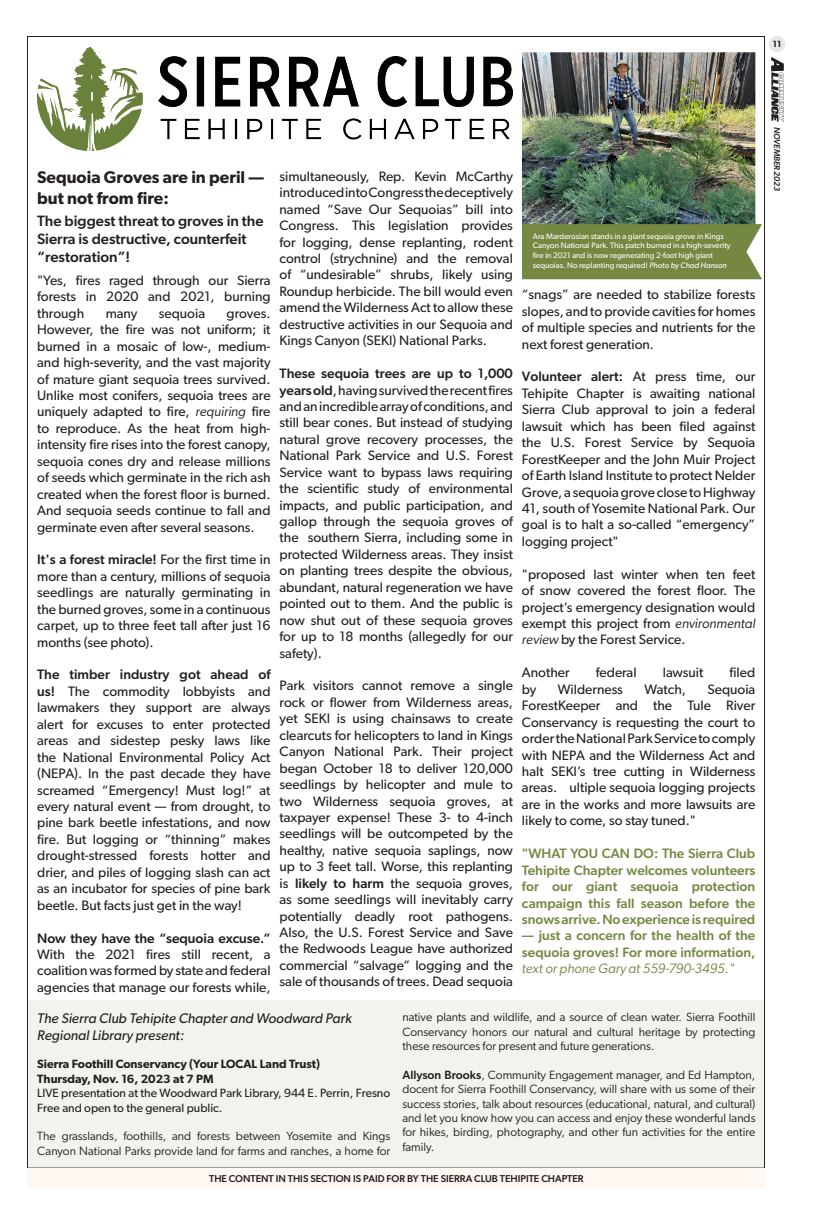
<style>
.page{position:relative;width:819px;height:1224px;background:#fff}
.page>*{position:absolute;margin:0;border:0;box-sizing:border-box;transform-origin:0 0}
.Sierra_Club_Body{font:600 17px/20.4px "Gibson";color:#231f20}
.Sierra_Club_Body-2{font:500 15px/18px "Gibson";color:#231f20}
.Photos_By{font:italic 14px/16.8px "Gibson";color:#231f20}
.Sierra_Club_Body-3{font:13.7px/16.4px "Gibson";color:#231f20;text-align:justify}
.Sierra_Club_Body-4{font:500 13.7px/16.4px "Gibson";color:#758842;text-align:justify}
.Sierra_Club_Body-5{font:12px/14.4px "Gibson";color:#231f20;text-align:justify}
.Sierra_Club_Body-6{font:12px "Gibson";color:#231f20}
.Sierra_Club_Body-7{font:600 12px "Gibson";color:#231f20}
.Section_Paid_for_Title{font:500 10px "Gibson";color:#231f20}
.t1{font:600 9px "Gibson";color:#231f20}
.t2{font:italic 500 8.5px "Gibson";letter-spacing:-.005em;color:#231f20}
.Photos_By-2{font:8px/9.6px "Gibson";color:#fff}
.s1{font-style:italic}
.s2{font-weight:500}
.s3{font-weight:400;font-style:italic}
</style>
<div class="page">
<svg style="left:771px;top:57px;width:13px;height:65px"></svg>
<div style="left:769px;top:36px;width:16px;height:16px;background:#e6e7e9;border-radius:50%"></div>
<div style="left:28px;top:1001px;width:737px;height:166px;background:#f2f3ed"></div>
<img style="left:37px;top:47px;width:475px;height:103px">
<div style="left:28px;top:1169px;width:737px;height:19px;background:#fff8f2"></div>
<img style="left:522px;top:52px;width:233px;height:172px">
<div style="left:522px;top:224px;width:240px;height:55px;background:#758842"></div>
<p class="t1" style="left:773px;top:38px;width:10px">11</p>
<p class="Sierra_Club_Body" style="left:37px;top:167px;width:229px">Sequoia Groves are in peril — but not from fire:</p>
<p class="Sierra_Club_Body-2" style="left:37px;top:212px;width:228px">The biggest threat to groves in the<br>Sierra is destructive, counterfeit “restoration”!</p>
<p class="Sierra_Club_Body-3" style="left:37px;top:272px;width:235px">"Yes, fires raged through our Sierra forests in 2020 and 2021, burning through</p>
<p class="Sierra_Club_Body-3" style="left:106px;top:305px;width:33px">many</p>
<p class="Sierra_Club_Body-3" style="left:159px;top:305px;width:48px">sequoia</p>
<p class="Sierra_Club_Body-3" style="left:37px;top:305px;width:235px;text-indent:189px">groves.<br>However, the fire was not uniform; it burned in a mosaic of low-, medium&shy;and high-severity, and the vast majority of mature giant sequoia trees survived.<br>Unlike most conifers, sequoia trees are uniquely adapted to fire, <span class="s1">requiring</span> fire to reproduce. As the heat from high&shy;intensity fire rises into the forest canopy, sequoia cones dry and release millions of seeds which germinate in the rich ash created when the forest floor is burned.<br>And sequoia seeds continue to fall and germinate even after several seasons.</p>
<p class="Sierra_Club_Body-3" style="left:37px;top:551px;width:235px"><span class="s2">It's a forest miracle!</span> For the first time in more than a century, millions of sequoia seedlings are naturally germinating in the burned groves, some in a continuous carpet, up to three feet tall after just 16 months (see photo).</p>
<p class="Sierra_Club_Body-3" style="left:37px;top:666px;width:235px"><span class="s2">The timber industry got ahead of us!</span> The commodity lobbyists and lawmakers they support are always alert for excuses to enter protected areas and sidestep pesky laws like the National Environmental Policy Act (NEPA). In the past decade they have screamed “Emergency! Must log!” at every natural event — from drought, to pine bark beetle infestations, and now fire. But logging or “thinning” makes drought-stressed forests hotter and drier, and piles of logging slash can act as an incubator for species of pine bark beetle. But facts just get in the way!</p>
<p class="Sierra_Club_Body-3" style="left:37px;top:929px;width:235px"><span class="s2">Now they have the “sequoia excuse.” </span>With the 2021 fires still recent, a coalition was formed by state and federal agencies that manage our forests while,</p>
<p class="Sierra_Club_Body-3" style="left:280px;top:168px;width:235px">simultaneously, Rep. Kevin McCarthy introduced into Congress the deceptively named “Save Our Sequoias” bill into Congress. This legislation provides for logging, dense replanting, rodent control (strychnine) and the removal of “undesirable” shrubs, likely using Roundup herbicide. The bill would even amend the Wilderness Act to allow these destructive activities in our Sequoia and Kings Canyon (SEKI) National Parks.</p>
<p class="Sierra_Club_Body-3" style="left:280px;top:365px;width:235px"><span class="s2">These sequoia trees are up to 1,000 years old</span>, having survived the recent fires and an incredible array of conditions, and still bear cones. But instead of studying natural grove recovery processes, the National Park Service and U.S. Forest Service want to bypass laws requiring the scientific study of environmental impacts, and public participation, and gallop through the sequoia groves of the southern Sierra, including some in protected Wilderness areas. They insist on planting trees despite the obvious, abundant, natural regeneration we have pointed out to them. And the public is now shut out of these sequoia groves for up to 18 months (allegedly for our safety).</p>
<p class="Sierra_Club_Body-3" style="left:280px;top:677px;width:235px">Park visitors cannot remove a single rock or flower from Wilderness areas, yet SEKI is using chainsaws to create clearcuts for helicopters to land in Kings Canyon National Park. Their project began October 18 to deliver 120,000 seedlings by helicopter and mule to two Wilderness sequoia groves, at taxpayer expense! These 3- to 4-inch seedlings will be outcompeted by the healthy, native sequoia saplings, now up to 3 feet tall. Worse, this replanting is <span class="s2">likely to harm</span> the sequoia groves, as some seedlings will inevitably carry potentially deadly root pathogens.<br>Also, the U.S. Forest Service and Save the Redwoods League have authorized commercial “salvage” logging and the sale of thousands of trees. Dead sequoia</p>
<p class="Photos_By-2" style="left:533px;top:231px;width:199px">Ara Marderosian stands in a giant sequoia grove in Kings Canyon National Park. This patch burned in a high-severity fire in 2021 and is now regenerating 2-foot high giant sequoias. No replanting required! <span class="s1">Photo by Chad Hanson</span></p>
<p class="Sierra_Club_Body-3" style="left:522px;top:286px;width:235px">“snags” are needed to stabilize forests slopes, and to provide cavities for homes of multiple species and nutrients for the next forest generation.</p>
<p class="Sierra_Club_Body-3" style="left:522px;top:368px;width:235px"><span class="s2">Volunteer alert:</span> At press time, our Tehipite Chapter is awaiting national Sierra Club approval to join a federal lawsuit which has been filed against the U.S. Forest Service by Sequoia ForestKeeper and the John Muir Project of Earth Island Institute to protect Nelder Grove, a sequoia grove close to Highway 41, south of Yosemite National Park. Our goal is to halt a so-called “emergency” logging project"</p>
<p class="Sierra_Club_Body-3" style="left:522px;top:566px;width:235px">"proposed last winter when ten feet of snow covered the forest floor. The project’s emergency designation would exempt this project from <span class="s1">environmental review</span> by the Forest Service.</p>
<p class="Sierra_Club_Body-3" style="left:522px;top:664px;width:49px">Another</p>
<p class="Sierra_Club_Body-3" style="left:596px;top:664px;width:42px">federal</p>
<p class="Sierra_Club_Body-3" style="left:663px;top:664px;width:42px">lawsuit</p>
<p class="Sierra_Club_Body-3" style="left:729px;top:664px;width:27px">filed</p>
<p class="Sierra_Club_Body-3" style="left:522px;top:681px;width:16px">by</p>
<p class="Sierra_Club_Body-3" style="left:558px;top:681px;width:67px">Wilderness</p>
<p class="Sierra_Club_Body-3" style="left:644px;top:681px;width:43px">Watch,</p>
<p class="Sierra_Club_Body-3" style="left:522px;top:681px;width:235px;text-indent:186px">Sequoia ForestKeeper and the Tule River Conservancy is requesting the court to order the National Park Service to comply with NEPA and the Wilderness Act and halt SEKI’s tree cutting in Wilderness areas. ultiple sequoia logging projects are in the works and more lawsuits are likely to come, so stay tuned."</p>
<p class="Sierra_Club_Body-4" style="left:522px;top:845px;width:235px">"WHAT YOU CAN DO: The Sierra Club Tehipite Chapter welcomes volunteers for our giant sequoia protection campaign this fall season before the snows arrive. No experience is required</p>
<p class="Sierra_Club_Body-4" style="left:522px;top:927px;width:235px">— just a concern for the health of the sequoia groves! For more information, <span class="s3">text or phone Gary at 559-790-3495."</span></p>
<p class="Photos_By" style="left:37px;top:1009px;width:316px">The Sierra Club Tehipite Chapter and Woodward Park<br>Regional Library present:</p>
<p class="Sierra_Club_Body-7" style="left:37px;top:1057px;width:284px">Sierra Foothill Conservancy (Your LOCAL Land Trust)</p>
<p class="Sierra_Club_Body-7" style="left:37px;top:1072px;width:178px">Thursday, Nov. 16, 2023 at 7 PM</p>
<p class="Sierra_Club_Body-6" style="left:37px;top:1086px;width:355px">LIVE presentation at the Woodward Park Library, 944 E. Perrin, Fresno</p>
<p class="Sierra_Club_Body-6" style="left:37px;top:1100px;width:187px">Free and open to the general public.</p>
<p class="Sierra_Club_Body-5" style="left:37px;top:1129px;width:355px">The grasslands, foothills, and forests between Yosemite and Kings<br>Canyon National Parks provide land for farms and ranches, a home for</p>
<p class="Sierra_Club_Body-5" style="left:402px;top:1010px;width:355px">native plants and wildlife, and a source of clean water. Sierra Foothill Conservancy honors our natural and cultural heritage by protecting these resources for present and future generations.</p>
<p class="Sierra_Club_Body-5" style="left:402px;top:1067px;width:355px"><span class="s2">Allyson Brooks</span>, Community Engagement manager, and Ed Hampton, docent for Sierra Foothill Conservancy, will share with us some of their success stories, talk about resources (educational, natural, and cultural) and let you know how you can access and enjoy these wonderful lands for hikes, birding, photography, and other fun activities for the entire family.</p>
<p class="Section_Paid_for_Title" style="left:209px;top:1173px;width:376px">THE CONTENT IN THIS SECTION IS PAID FOR BY THE SIERRA CLUB TEHIPITE CHAPTER</p>
<p class="t2" style="left:782px;top:127px;width:66px;rotate:90deg">NOVEMBER 2023</p>
</div>
